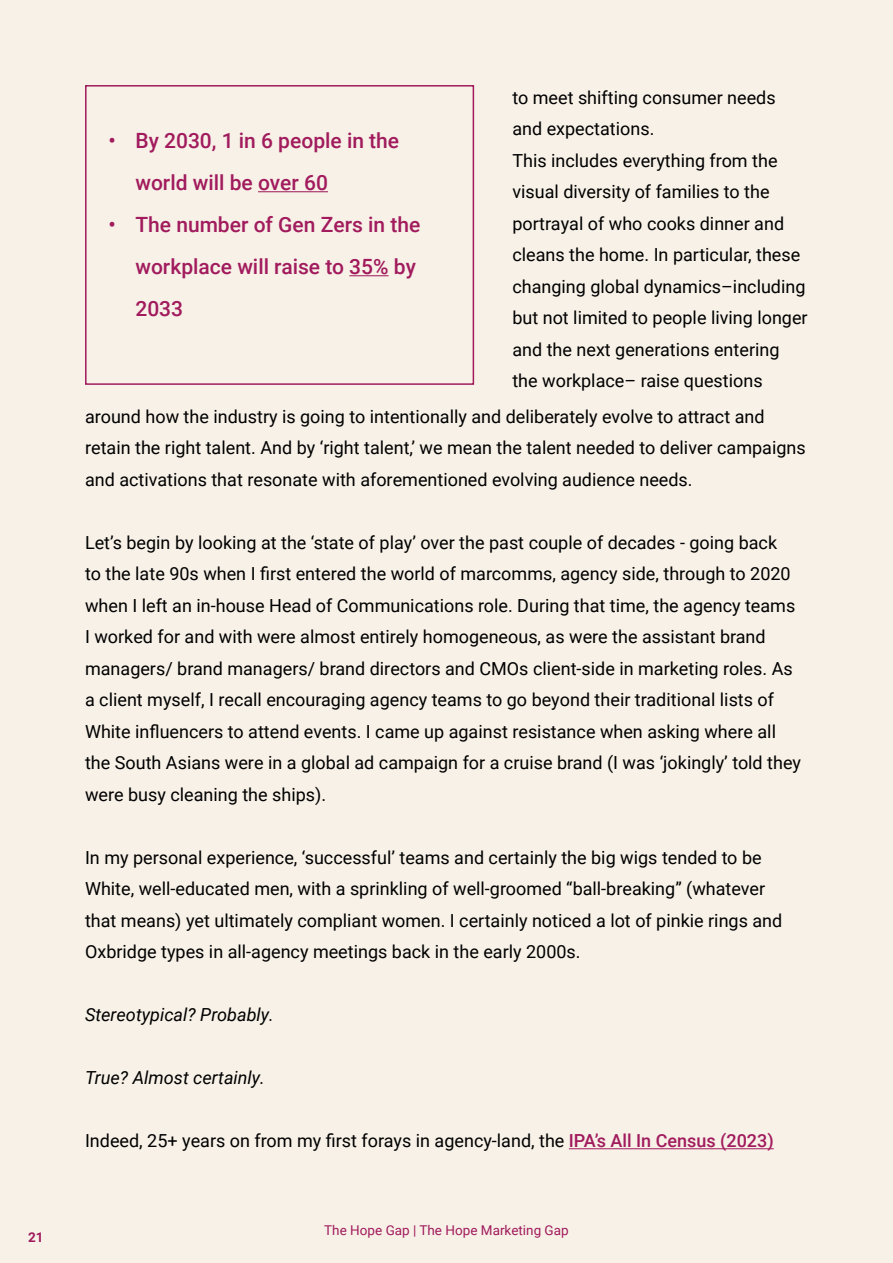
<style>
.page{position:relative;width:893px;height:1263px;background:#f7f1e7}
.page>*{position:absolute;margin:0;border:0;box-sizing:border-box;transform-origin:0 0}
.t1{font:500 21px/42px "Roboto";color:#a11b5d}
.t2{font:18px/31.5px "Roboto";color:#000}
.t3{font:italic 18px "Roboto";color:#000}
.t4{font:13.5px "Roboto";color:#a11b5d}
.t5{font:700 13.5px "Roboto";color:#a11b5d}
.s1{font-weight:500;color:#a11b5d}
</style>
<div class="page">
<hr style="left:258px;top:191px;width:70px;height:1px;background:#a11b5d">
<hr style="left:349px;top:275px;width:40px;height:1px;background:#a11b5d">
<hr style="left:569px;top:1148px;width:205px;height:1px;background:#a11b5d">
<div style="left:85px;top:85px;width:389px;height:300px;border:2px solid #a11b5d"></div>
<p class="t5" style="left:28px;top:1227px;width:17px">21</p>
<p class="t2" style="left:512px;top:81px;width:297px">to meet shifting consumer needs and expectations.<br>This includes everything from the visual diversity of families to the portrayal of who cooks dinner and cleans the home. In particular, these changing global dynamics–including but not limited to people living longer and the next generations entering the workplace– raise questions</p>
<p class="t2" style="left:85px;top:400px;width:722px">around how the industry is going to intentionally and deliberately evolve to attract and retain the right talent. And by ‘right talent,’ we mean the talent needed to deliver campaigns and activations that resonate with aforementioned evolving audience needs.</p>
<p class="t1" style="left:135px;top:119px;width:265px;text-indent:-27px">• By 2030, 1 in 6 people in the world will be over 60</p>
<p class="t1" style="left:135px;top:203px;width:286px;text-indent:-27px">• The number of Gen Zers in the workplace will raise to 35% by<br>2033</p>
<p class="t2" style="left:85px;top:526px;width:718px">Let’s begin by looking at the ‘state of play’ over the past couple of decades - going back<br>to the late 90s when I first entered the world of marcomms, agency side, through to 2020 when I left an in-house Head of Communications role. During that time, the agency teams I worked for and with were almost entirely homogeneous, as were the assistant brand managers/ brand managers/ brand directors and CMOs client-side in marketing roles. As a client myself, I recall encouraging agency teams to go beyond their traditional lists of White influencers to attend events. I came up against resistance when asking where all the South Asians were in a global ad campaign for a cruise brand (I was ‘jokingly’ told they were busy cleaning the ships).</p>
<p class="t2" style="left:85px;top:841px;width:699px">In my personal experience, ‘successful’ teams and certainly the big wigs tended to be White, well-educated men, with a sprinkling of well-groomed “ball-breaking” (whatever that means) yet ultimately compliant women. I certainly noticed a lot of pinkie rings and Oxbridge types in all-agency meetings back in the early 2000s.</p>
<p class="t3" style="left:85px;top:1002px;width:190px">Stereotypical? Probably.</p>
<p class="t3" style="left:85px;top:1065px;width:181px">True? Almost certainly.</p>
<p class="t2" style="left:85px;top:1124px;width:690px">Indeed, 25+ years on from my first forays in agency-land, the <span class="s1">IPA’s All In Census (2023)</span></p>
<p class="t4" style="left:324px;top:1221px;width:246px">The Hope Gap | The Hope Marketing Gap</p>
</div>
